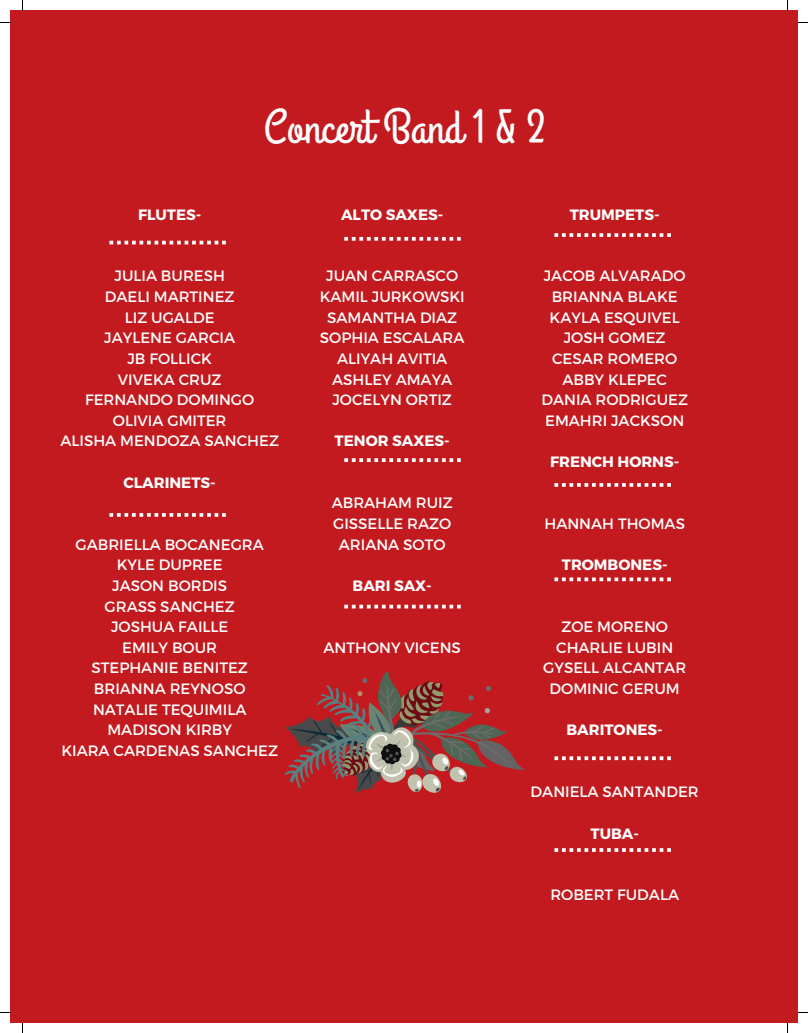
<style>
.page{position:relative;width:808px;height:1033px;background:#fff}
.page>*{position:absolute;margin:0;border:0;box-sizing:border-box;transform-origin:0 0}
.t1{font:47.5px "Grand Hotel";color:#fff}
.t2{font:15px/20.6px "Montserrat";color:#fff;text-align:center}
.t3{font:700 15px "Montserrat";color:#fff}
</style>
<div class="page">
<div style="left:10px;top:10px;width:788px;height:1013px;background:#c21a1f"></div>
<svg style="left:109px;top:241px;width:117px;height:3px"></svg>
<svg style="left:109px;top:513px;width:117px;height:4px"></svg>
<svg style="left:344px;top:237px;width:116px;height:4px"></svg>
<svg style="left:554px;top:233px;width:116px;height:4px"></svg>
<svg style="left:344px;top:458px;width:116px;height:4px"></svg>
<svg style="left:344px;top:604px;width:116px;height:4px"></svg>
<svg style="left:554px;top:483px;width:116px;height:4px"></svg>
<svg style="left:554px;top:577px;width:116px;height:4px"></svg>
<svg style="left:554px;top:756px;width:116px;height:4px"></svg>
<svg style="left:554px;top:848px;width:116px;height:4px"></svg>
<svg style="left:284px;top:671px;width:240px;height:123px"></svg>
<p class="t3" style="left:138px;top:204px;width:65px">FLUTES-</p>
<h1 class="t1" style="left:264px;top:97px;width:283px">Concert Band 1 &amp; 2</h1>
<p class="t3" style="left:341px;top:204px;width:104px">ALTO SAXES-</p>
<p class="t3" style="left:569px;top:204px;width:91px">TRUMPETS-</p>
<p class="t2" style="left:60px;top:265px;width:220px">JULIA BURESH<br>DAELI MARTINEZ<br>LIZ UGALDE<br>JAYLENE GARCIA<br>JB FOLLICK<br>VIVEKA CRUZ<br>FERNANDO DOMINGO<br>OLIVIA GMITER<br>ALISHA MENDOZA SANCHEZ</p>
<p class="t3" style="left:123px;top:472px;width:94px">CLARINETS-</p>
<p class="t2" style="left:61px;top:533px;width:218px">GABRIELLA BOCANEGRA<br>KYLE DUPREE<br>JASON BORDIS<br>GRASS SANCHEZ<br>JOSHUA FAILLE<br>EMILY BOUR<br>STEPHANIE BENITEZ<br>BRIANNA REYNOSO<br>NATALIE TEQUIMILA<br>MADISON KIRBY<br>KIARA CARDENAS SANCHEZ</p>
<p class="t2" style="left:320px;top:265px;width:147px">JUAN CARRASCO<br>KAMIL JURKOWSKI<br>SAMANTHA DIAZ<br>SOPHIA ESCALARA<br>ALIYAH AVITIA<br>ASHLEY AMAYA<br>JOCELYN ORTIZ</p>
<p class="t3" style="left:334px;top:431px;width:117px">TENOR SAXES-</p>
<p class="t2" style="left:331px;top:492px;width:123px">ABRAHAM RUIZ<br>GISSELLE RAZO<br>ARIANA SOTO</p>
<p class="t3" style="left:352px;top:576px;width:81px">BARI SAX-</p>
<p class="t2" style="left:323px;top:636px;width:139px">ANTHONY VICENS</p>
<p class="t2" style="left:541px;top:265px;width:148px">JACOB ALVARADO<br>BRIANNA BLAKE<br>KAYLA ESQUIVEL<br>JOSH GOMEZ<br>CESAR ROMERO<br>ABBY KLEPEC<br>DANIA RODRIGUEZ<br>EMAHRI JACKSON</p>
<p class="t3" style="left:550px;top:452px;width:131px">FRENCH HORNS-</p>
<p class="t2" style="left:544px;top:512px;width:142px">HANNAH THOMAS</p>
<p class="t3" style="left:562px;top:555px;width:107px">TROMBONES-</p>
<p class="t2" style="left:543px;top:616px;width:144px">ZOE MORENO<br>CHARLIE LUBIN<br>GYSELL ALCANTAR<br>DOMINIC GERUM</p>
<p class="t3" style="left:566px;top:720px;width:98px">BARITONES-</p>
<p class="t2" style="left:530px;top:781px;width:170px">DANIELA SANTANDER</p>
<p class="t3" style="left:590px;top:823px;width:50px">TUBA-</p>
<p class="t2" style="left:550px;top:884px;width:130px">ROBERT FUDALA</p>
</div>
